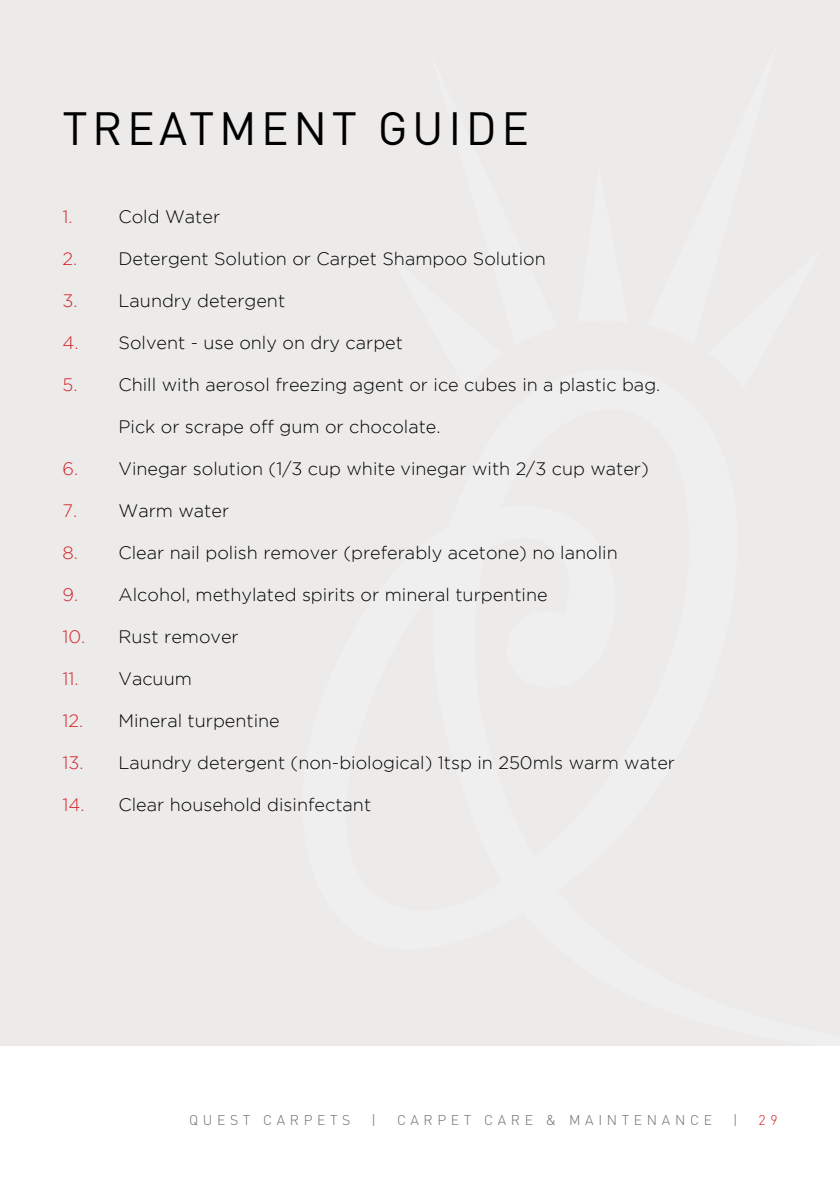
<style>
.page{position:relative;width:840px;height:1191px;background:#fff}
.page>*{position:absolute;margin:0;border:0;box-sizing:border-box;transform-origin:0 0}
.t1{font:46px "DIN";letter-spacing:.1em;color:#000}
.t2{font:300 18px "Gotham";color:#000}
.t3{font:300 18px "Gotham";color:#d2232a}
.t4{font:300 14px "DIN";letter-spacing:.33em;color:#6d6e71}
.t5{font:300 14px "DIN";color:#d2232a}
.s1{color:#d2232a}
</style>
<div class="page">
<div style="left:0;top:0;width:839px;height:1045px;background:#ecebea"></div>
<h1 class="t1" style="left:62px;top:100px;width:468px">TREATMENT GUIDE</h1>
<p class="t3" style="left:62px;top:207px;width:12px">1.</p>
<p class="t2" style="left:118px;top:207px;width:103px">Cold Water</p>
<p class="t2" style="left:62px;top:249px;width:484px"><span class="s1">2.</span> Detergent Solution or Carpet Shampoo Solution</p>
<p class="t2" style="left:62px;top:291px;width:224px"><span class="s1">3.</span> Laundry detergent</p>
<p class="t2" style="left:62px;top:333px;width:342px"><span class="s1">4.</span> Solvent - use only on dry carpet</p>
<p class="t2" style="left:62px;top:375px;width:599px"><span class="s1">5.</span> Chill with aerosol freezing agent or ice cubes in a plastic bag.</p>
<p class="t2" style="left:118px;top:417px;width:323px">Pick or scrape off gum or chocolate.</p>
<p class="t2" style="left:62px;top:459px;width:587px"><span class="s1">6.</span> Vinegar solution (1/3 cup white vinegar with 2/3 cup water)</p>
<p class="t2" style="left:62px;top:501px;width:168px"><span class="s1">7.</span> Warm water</p>
<p class="t2" style="left:62px;top:543px;width:556px"><span class="s1">8.</span> Clear nail polish remover (preferably acetone) no lanolin</p>
<p class="t2" style="left:62px;top:585px;width:486px"><span class="s1">9.</span> Alcohol, methylated spirits or mineral turpentine</p>
<p class="t2" style="left:62px;top:627px;width:178px"><span class="s1">10.</span> Rust remover</p>
<p class="t2" style="left:62px;top:669px;width:131px"><span class="s1">11.</span> Vacuum</p>
<p class="t2" style="left:62px;top:711px;width:219px"><span class="s1">12.</span> Mineral turpentine</p>
<p class="t2" style="left:62px;top:753px;width:613px"><span class="s1">13.</span> Laundry detergent (non-biological) 1tsp in 250mls warm water</p>
<p class="t2" style="left:62px;top:795px;width:310px"><span class="s1">14.</span> Clear household disinfectant</p>
<p class="t4" style="left:189px;top:1111px;width:163px">QUEST CARPETS</p>
<p class="t4" style="left:371px;top:1111px;width:6px">|</p>
<p class="t4" style="left:397px;top:1111px;width:316px">CARPET CARE &amp; MAINTENANCE</p>
<p class="t4" style="left:732px;top:1111px;width:6px">|</p>
<p class="t5" style="left:758px;top:1111px;width:21px">2 9</p>
</div>
